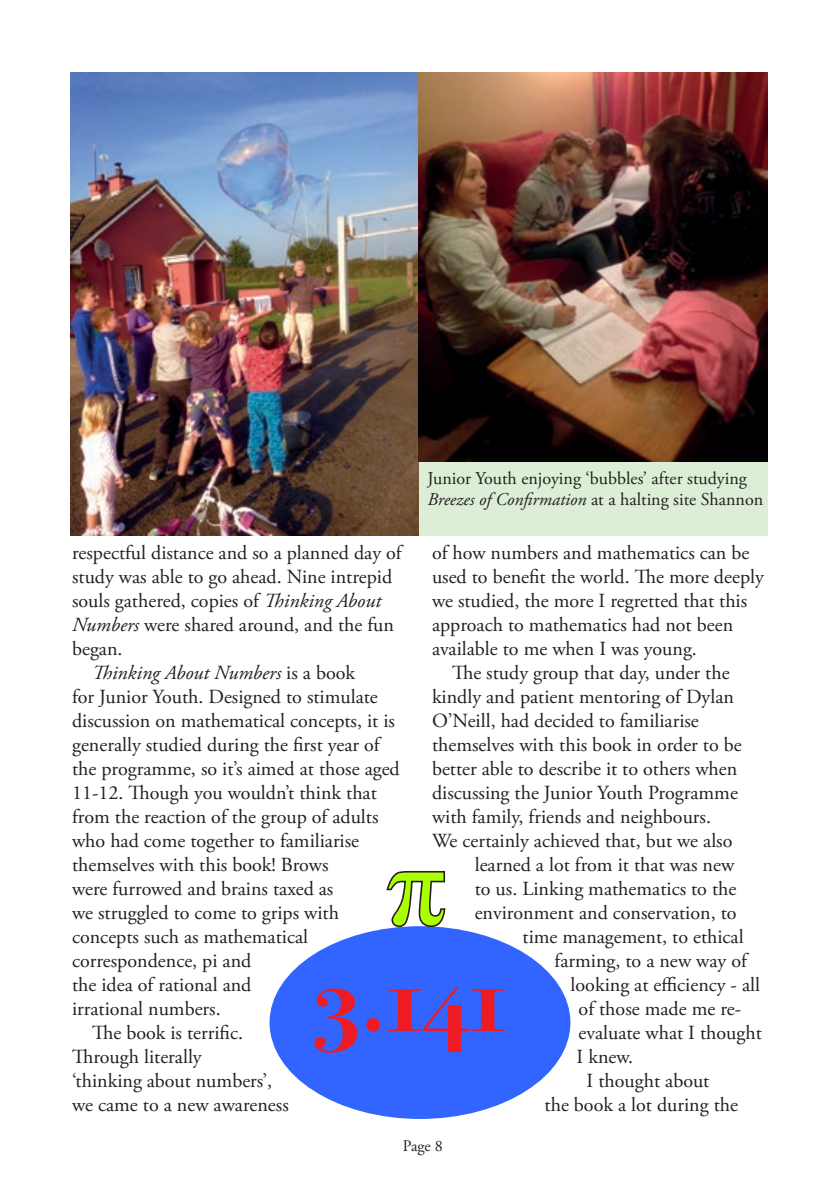
<style>
.page{position:relative;width:840px;height:1191px;background:#fff}
.page>*{position:absolute;margin:0;border:0;box-sizing:border-box;transform-origin:0 0}
.t1{font:114.6px "Times New Roman";color:#af0}
.t2{font:700 95.6px "Bodoni Svty Two OSITCTT";color:#ed1c24}
.t3{font:20px "Adobe Garamond Pro";color:#231f20}
.t4{font:italic 20px "Adobe Garamond Pro";color:#231f20}
.t5{font:18px/21.6px "Adobe Garamond Pro";color:#231f20}
.t6{font:16px "Adobe Garamond Pro";color:#231f20}
.s1{font-style:italic}
.s2{font-style:normal}
</style>
<div class="page">
<div style="left:269px;top:926px;width:301px;height:193px;background:#3265ff;border-radius:50%"></div>
<svg style="left:384px;top:871px;width:63px;height:58px"></svg>
<div style="left:418px;top:460px;width:349px;height:75px;background:#ddeed7"></div>
<img style="left:71px;top:72px;width:347px;height:463px">
<img style="left:418px;top:72px;width:349px;height:389px">
<p class="t5" style="left:427px;top:468px;width:337px">Junior Youth enjoying ‘bubbles’ after studying<br><span class="s1">Breezes of Confirmation</span> at a halting site Shannon</p>
<p class="t3" style="left:72px;top:541px;width:331px">respectful distance and so a planned day of</p>
<p class="t3" style="left:72px;top:565px;width:321px">study was able to go ahead. Nine intrepid</p>
<p class="t3" style="left:72px;top:589px;width:310px">souls gathered, copies of <span class="s1">Thinking About</span></p>
<p class="t3" style="left:72px;top:613px;width:323px"><span class="s1">Numbers</span> were shared around, and the fun</p>
<p class="t3" style="left:72px;top:637px;width:52px">began.</p>
<p class="t4" style="left:92px;top:661px;width:265px">Thinking About Numbers <span class="s2">is a book</span></p>
<p class="t3" style="left:72px;top:685px;width:307px">for Junior Youth. Designed to stimulate</p>
<p class="t3" style="left:72px;top:709px;width:324px">discussion on mathematical concepts, it is</p>
<p class="t3" style="left:72px;top:733px;width:309px">generally studied during the first year of</p>
<p class="t3" style="left:72px;top:757px;width:329px">the programme, so it’s aimed at those aged</p>
<p class="t3" style="left:72px;top:781px;width:306px">11-12. Though you wouldn’t think that</p>
<p class="t3" style="left:72px;top:805px;width:308px">from the reaction of the group of adults</p>
<p class="t3" style="left:72px;top:829px;width:288px">who had come together to familiarise</p>
<p class="t3" style="left:72px;top:853px;width:258px">themselves with this book! Brows</p>
<p class="t3" style="left:72px;top:877px;width:263px">were furrowed and brains taxed as</p>
<p class="t3" style="left:72px;top:901px;width:268px">we struggled to come to grips with</p>
<p class="t3" style="left:72px;top:925px;width:237px">concepts such as mathematical</p>
<p class="t3" style="left:72px;top:949px;width:181px">correspondence, pi and</p>
<p class="t3" style="left:72px;top:973px;width:181px">the idea of rational and</p>
<p class="t3" style="left:72px;top:997px;width:150px">irrational numbers.</p>
<p class="t3" style="left:92px;top:1021px;width:152px">The book is terrific.</p>
<p class="t3" style="left:72px;top:1045px;width:131px">Through literally</p>
<p class="t3" style="left:72px;top:1069px;width:201px">‘thinking about numbers’,</p>
<p class="t3" style="left:72px;top:1093px;width:218px">we came to a new awareness</p>
<p class="t3" style="left:432px;top:541px;width:319px">of how numbers and mathematics can be</p>
<p class="t3" style="left:432px;top:565px;width:333px">used to benefit the world. The more deeply</p>
<p class="t3" style="left:432px;top:589px;width:316px">we studied, the more I regretted that this</p>
<p class="t3" style="left:432px;top:613px;width:302px">approach to mathematics had not been</p>
<p class="t3" style="left:432px;top:637px;width:266px">available to me when I was young.</p>
<p class="t3" style="left:452px;top:661px;width:279px">The study group that day, under the</p>
<p class="t3" style="left:432px;top:685px;width:303px">kindly and patient mentoring of Dylan</p>
<p class="t3" style="left:432px;top:709px;width:268px">O’Neill, had decided to familiarise</p>
<p class="t3" style="left:432px;top:733px;width:311px">themselves with this book in order to be</p>
<p class="t3" style="left:432px;top:757px;width:307px">better able to describe it to others when</p>
<p class="t3" style="left:432px;top:781px;width:307px">discussing the Junior Youth Programme</p>
<p class="t3" style="left:432px;top:805px;width:280px">with family, friends and neighbours.</p>
<p class="t3" style="left:432px;top:829px;width:302px">We certainly achieved that, but we also</p>
<p class="t3" style="left:474px;top:853px;width:261px">learned a lot from it that was new</p>
<p class="t3" style="left:474px;top:877px;width:263px">to us. Linking mathematics to the</p>
<p class="t3" style="left:474px;top:901px;width:263px">environment and conservation, to</p>
<p class="t3" style="left:522px;top:925px;width:222px">time management, to ethical</p>
<p class="t3" style="left:554px;top:949px;width:194px">farming, to a new way of</p>
<p class="t3" style="left:570px;top:973px;width:191px">looking at efficiency - all</p>
<p class="t3" style="left:578px;top:997px;width:164px">of those made me re-</p>
<p class="t3" style="left:578px;top:1021px;width:185px">evaluate what I thought</p>
<p class="t3" style="left:576px;top:1045px;width:58px">I knew.</p>
<p class="t3" style="left:586px;top:1069px;width:124px">I thought about</p>
<p class="t3" style="left:544px;top:1093px;width:195px">the book a lot during the</p>
<h1 class="t1" style="left:387px;top:808px;width:59px">π</h1>
<h2 class="t2" style="left:315px;top:942px;width:192px">3.141</h2>
<p class="t6" style="left:402px;top:1136px;width:42px">Page 8</p>
</div>
